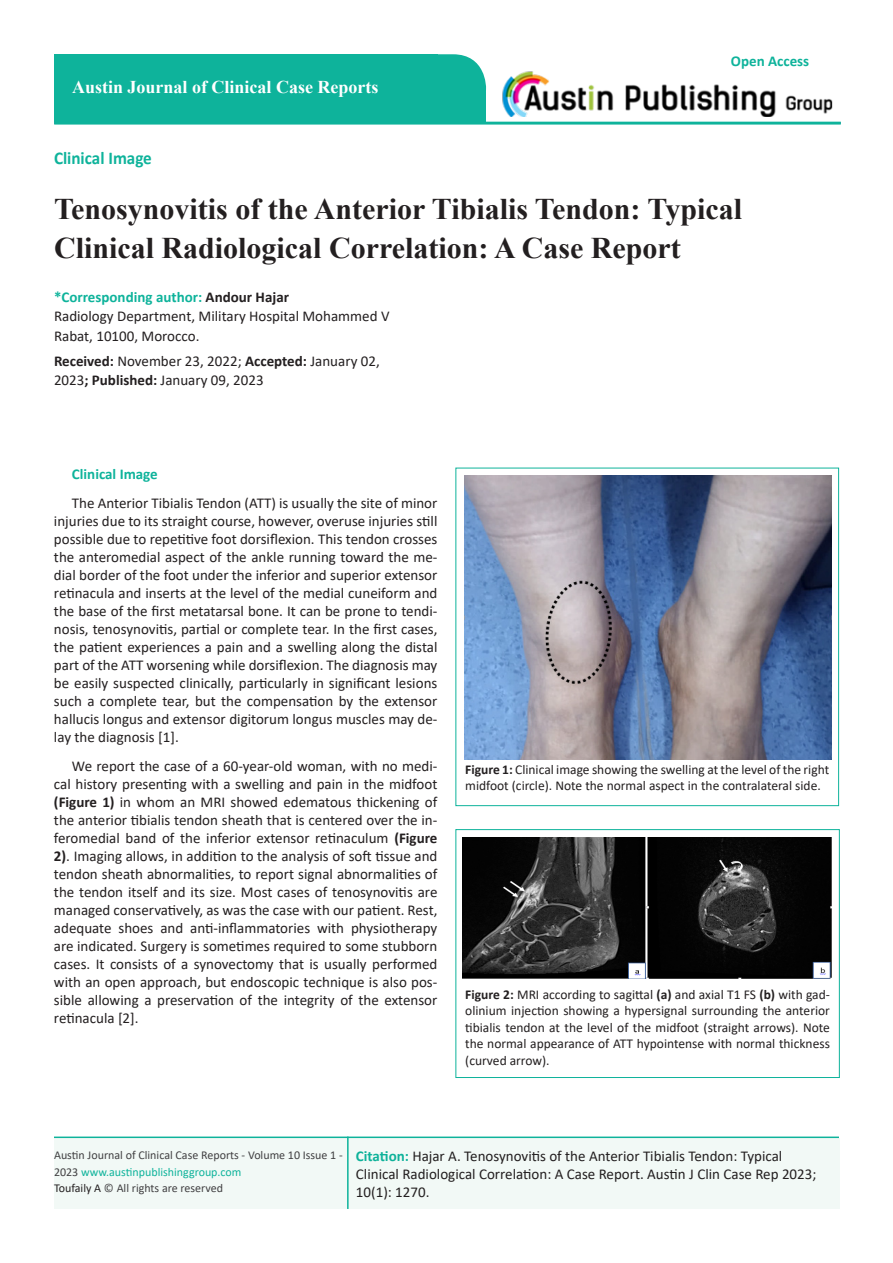
<style>
.page{position:relative;width:893px;height:1263px;background:#fff}
.page>*{position:absolute;margin:0;border:0;box-sizing:border-box;transform-origin:0 0}
.t1{font:700 30px/39px "Times New Roman";color:#231f20}
.t2{font:700 18px "Times New Roman";color:#fff}
.t3{font:700 18px "Calibri";color:#0eb39b;scale:.95 1}
.t4{font:15px/18px "Calibri";color:#231f20}
.t5{font:700 15px "Calibri";color:#0eb39b}
.t6{font:13.5px/16.5px "Calibri";color:#231f20}
.t7{font:12px/16.5px "Calibri";color:#414042}
.s1{font-weight:700;color:#0eb39b}
.s2{font-weight:700}
.s3{color:#0eb39b}
.s4{color:#231f20}
.s5{font-weight:700;color:#0eb29a}
</style>
<div class="page">
<div style="left:54px;top:1138px;width:785px;height:71px;background:#f2f9f6"></div>
<hr style="left:54px;top:1136px;width:785px;height:2px;background:#0eb39b">
<hr style="left:347px;top:1136px;width:2px;height:73px;background:#0eb39b">
<div style="left:54px;top:54px;width:384px;height:68px;background:#0eb39b"></div>
<div style="left:284px;top:54px;width:202px;height:68px;background:#0eb39b;border-radius:33px"></div>
<div style="left:54px;top:122px;width:787px;height:3px;border:2px solid #0eb39b"></div>
<img style="left:502px;top:71px;width:331px;height:46px">
<div style="left:433px;top:92px;width:53px;height:30px;background:#0eb39b"></div>
<div style="left:455px;top:468px;width:384px;height:338px;border:1px solid #0eb39b"></div>
<img style="left:464px;top:476px;width:367px;height:283px">
<div style="left:455px;top:829px;width:385px;height:249px;border:1px solid #0eb39b"></div>
<img style="left:462px;top:838px;width:370px;height:140px">
<p class="t2" style="left:72px;top:74px;width:308px">Austin Journal of Clinical Case Reports</p>
<p class="t3" style="left:54px;top:145px;width:105px">Clinical Image</p>
<p class="t5" style="left:731px;top:50px;width:80px">Open Access</p>
<h1 class="t1" style="left:54px;top:189px;width:689px">Tenosynovitis of the Anterior Tibialis Tendon: Typical<br>Clinical Radiological Correlation: A Case Report</h1>
<p class="t4" style="left:54px;top:287px;width:337px;line-height:19.5px"><span class="s1">*Corresponding author:</span> <span class="s2">Andour Hajar<br></span>Radiology Department, Military Hospital Mohammed V<br>Rabat, 10100, Morocco.</p>
<p class="t4" style="left:54px;top:351px;width:327px;line-height:19.5px"><span class="s2">Received:</span> November 23, 2022; <span class="s2">Accepted:</span> January 02,<br>2023<span class="s2">; Published:</span> January 09, 2023</p>
<p class="t5" style="left:72px;top:463px;width:87px">Clinical Image</p>
<p class="t4" style="left:54px;top:493px;width:385px;text-align:justify;text-indent:18px">The Anterior Tibialis Tendon (ATT) is usually the site of minor injuries due to its straight course, however, overuse injuries still possible due to repetitive foot dorsiflexion. This tendon crosses the anteromedial aspect of the ankle running toward the me&shy;dial border of the foot under the inferior and superior extensor retinacula and inserts at the level of the medial cuneiform and the base of the first metatarsal bone. It can be prone to tendi&shy;nosis, tenosynovitis, partial or complete tear. In the first cases, the patient experiences a pain and a swelling along the distal part of the ATT worsening while dorsiflexion. The diagnosis may be easily suspected clinically, particularly in significant lesions such a complete tear, but the compensation by the extensor hallucis longus and extensor digitorum longus muscles may de&shy;lay the diagnosis [1].</p>
<p class="t4" style="left:54px;top:756px;width:385px;text-align:justify;text-indent:18px">We report the case of a 60-year-old woman, with no medi&shy;cal history presenting with a swelling and pain in the midfoot <span class="s2">(Figure 1)</span> in whom an MRI showed edematous thickening of the anterior tibialis tendon sheath that is centered over the in&shy;feromedial band of the inferior extensor retinaculum <span class="s2">(Figure 2)</span>. Imaging allows, in addition to the analysis of soft tissue and tendon sheath abnormalities, to report signal abnormalities of the tendon itself and its size. Most cases of tenosynovitis are managed conservatively, as was the case with our patient. Rest, adequate shoes and anti-inflammatories with physiotherapy are indicated. Surgery is sometimes required to some stubborn cases. It consists of a synovectomy that is usually performed with an open approach, but endoscopic technique is also pos&shy;sible allowing a preservation of the integrity of the extensor retinacula [2].</p>
<p class="t6" style="left:465px;top:760px;width:365px"><span class="s2">Figure 1:</span> Clinical image showing the swelling at the level of the right midfoot (circle). Note the normal aspect in the contralateral side.</p>
<p class="t6" style="left:465px;top:985px;width:366px;text-align:justify"><span class="s2">Figure 2:</span> MRI according to sagittal <span class="s2">(a)</span> and axial T1 FS <span class="s2">(b)</span> with gad&shy;olinium injection showing a hypersignal surrounding the anterior tibialis tendon at the level of the midfoot (straight arrows). Note the normal appearance of ATT hypointense with normal thickness (curved arrow).</p>
<p class="t7" style="left:54px;top:1147px;width:290px">Austin Journal of Clinical Case Reports - Volume 10 Issue 1 -<br>2023 <span class="s3">www.austinpublishinggroup.com<br></span><span class="s4">Toufaily A</span> © All rights are reserved</p>
<p class="t4" style="left:356px;top:1146px;width:462px"><span class="s5">Citation:</span> Hajar A. Tenosynovitis of the Anterior Tibialis Tendon: Typical<br>Clinical Radiological Correlation: A Case Report. Austin J Clin Case Rep 2023;<br>10(1): 1270.</p>
</div>
